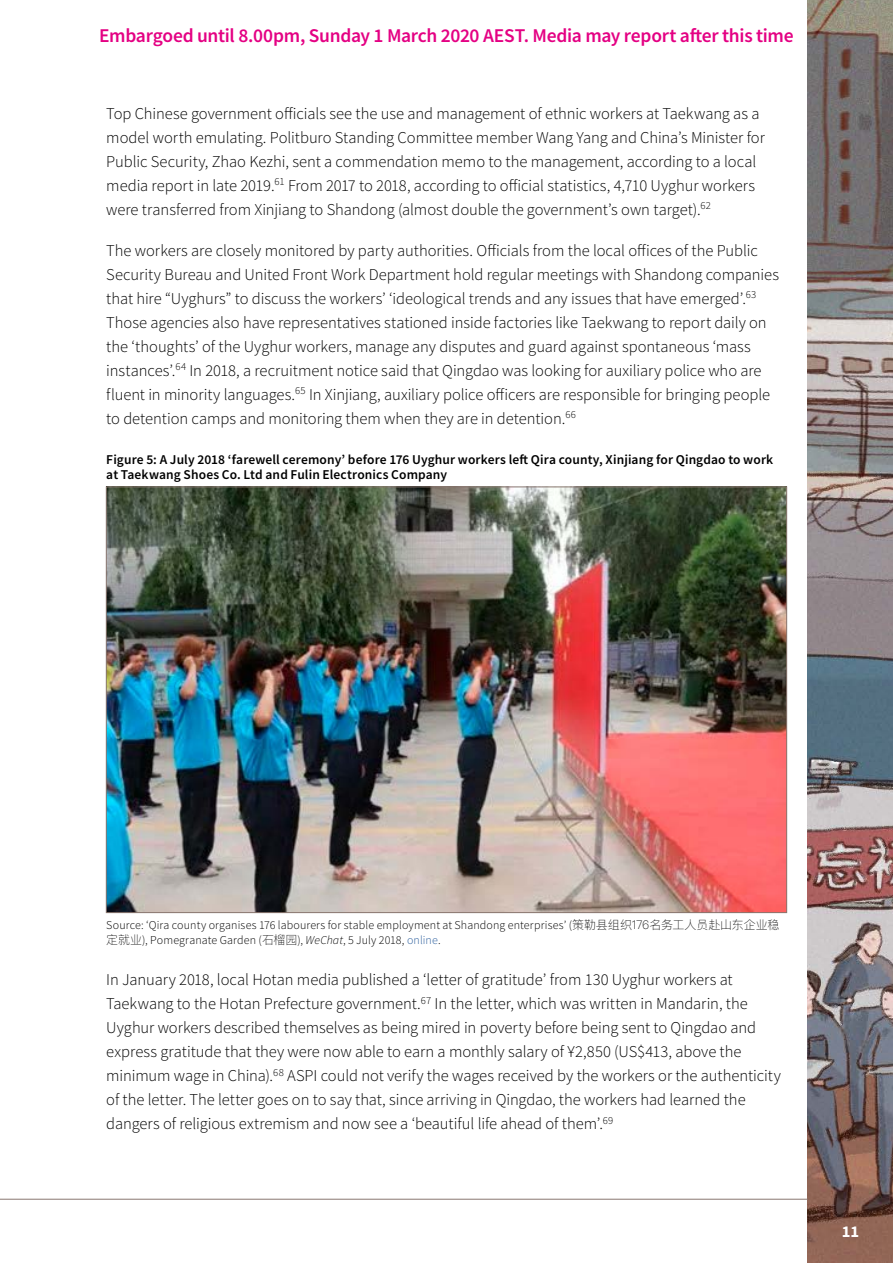
<style>
.page{position:relative;width:893px;height:1263px;background:#fff}
.page>*{position:absolute;margin:0;border:0;box-sizing:border-box;transform-origin:0 0}
.t1{font:600 19.5px "Source Sans Pro";letter-spacing:-.015em;color:#e40183}
.Text{font:300 16.5px/24px "Source Sans Pro";letter-spacing:-.005em;color:#000}
.t2{font:700 16.5px "Source Sans Pro";color:#fff}
.Figure_Title{font:600 13.5px/15px "Source Sans Pro";letter-spacing:.01em;color:#000}
.Source_Figure_n_Tabl{font:300 12px/15px "Source Sans Pro";letter-spacing:.01em;color:#000}
.s1{font-family:"Ping Fang TC";font-weight:100}
.s2{font-family:"Ping Fang SC";font-weight:100}
.s3{font-style:italic}
.s4{color:#285c9c}
</style>
<div class="page">
<img style="left:808px;top:0;width:85px;height:1263px">
<img style="left:108px;top:489px;width:677px;height:422px">
<hr style="left:0;top:1199px;width:808px;height:1px;background:#89766f">
<p class="t1" style="left:99px;top:23px;width:696px">Embargoed until 8.00pm, Sunday 1 March 2020 AEST. Media may report after this time</p>
<p class="Text" style="left:106px;top:101px;width:660px">Top Chinese government officials see the use and management of ethnic workers at Taekwang as a model worth emulating. Politburo Standing Committee member Wang Yang and China’s Minister for Public Security, Zhao Kezhi, sent a commendation memo to the management, according to a local media report in late 2019.<sup>61</sup> From 2017 to 2018, according to official statistics, 4,710 Uyghur workers were transferred from Xinjiang to Shandong (almost double the government’s own target).<sup>62</sup></p>
<p class="Text" style="left:106px;top:238px;width:674px">The workers are closely monitored by party authorities. Officials from the local offices of the Public Security Bureau and United Front Work Department hold regular meetings with Shandong companies that hire “Uyghurs” to discuss the workers’ ‘ideological trends and any issues that have emerged’.<sup>63<br></sup>Those agencies also have representatives stationed inside factories like Taekwang to report daily on the ‘thoughts’ of the Uyghur workers, manage any disputes and guard against spontaneous ‘mass instances’.<sup>64</sup> In 2018, a recruitment notice said that Qingdao was looking for auxiliary police who are fluent in minority languages.<sup>65</sup> In Xinjiang, auxiliary police officers are responsible for bringing people to detention camps and monitoring them when they are in detention.<sup>66</sup></p>
<p class="Figure_Title" style="left:106px;top:452px;width:668px">Figure 5: A July 2018 ‘farewell ceremony’ before 176 Uyghur workers left Qira county, Xinjiang for Qingdao to work at Taekwang Shoes Co. Ltd and Fulin Electronics Company</p>
<p class="Source_Figure_n_Tabl" style="left:106px;top:918px;width:675px">Source: ‘Qira county organises 176 labourers for stable employment at Shandong enterprises’ (<span class="s1">策勒县组织176名务工人员赴山东企业</span><span class="s2">稳</span><span class="s1">定就业</span>), Pomegranate Garden (<span class="s1">石榴园</span>), <span class="s3">WeChat</span>, 5 July 2018, <span class="s4">online</span>.</p>
<p class="Text" style="left:106px;top:968px;width:676px">In January 2018, local Hotan media published a ‘letter of gratitude’ from 130 Uyghur workers at Taekwang to the Hotan Prefecture government.<sup>67</sup> In the letter, which was written in Mandarin, the Uyghur workers described themselves as being mired in poverty before being sent to Qingdao and express gratitude that they were now able to earn a monthly salary of Ұ2,850 (US$413, above the minimum wage in China).<sup>68</sup> ASPI could not verify the wages received by the workers or the authenticity of the letter. The letter goes on to say that, since arriving in Qingdao, the workers had learned the dangers of religious extremism and now see a ‘beautiful life ahead of them’.<sup>69</sup></p>
<p class="t2" style="left:842px;top:1221px;width:19px">11</p>
</div>
